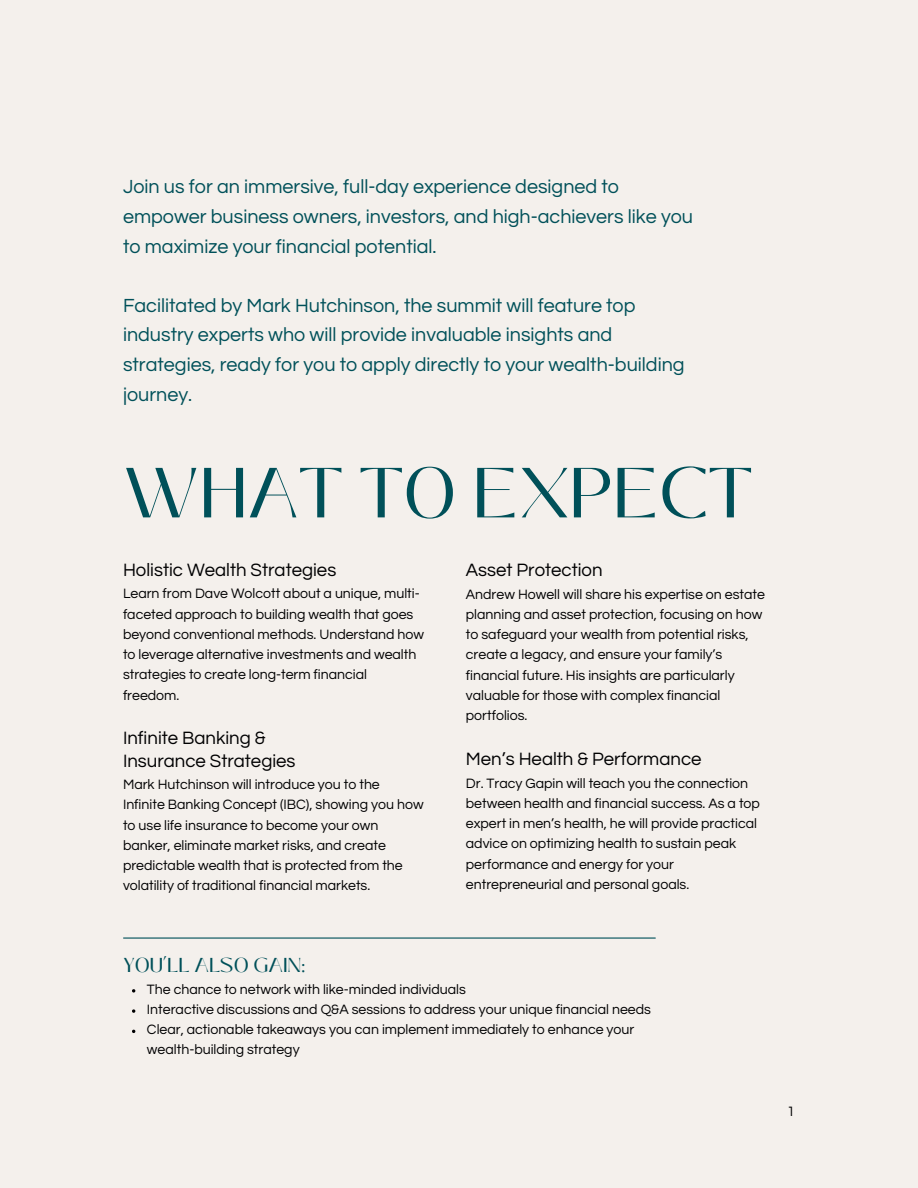
<style>
.page{position:relative;width:918px;height:1188px;background:#f4f0ec}
.page>*{position:absolute;margin:0;border:0;box-sizing:border-box;transform-origin:0 0}
.t1{font:70.5px "Black Mango";color:#005059}
.t2{font:20.1px "Black Mango";color:#005059}
.t3{font:19.8px/29.7px "Questrial";color:#005059}
.t4{font:18.6px/23.7px "Questrial";color:#000001}
.t5{font:14.1px/20.2px "Questrial";color:#000001}
</style>
<div class="page">
<svg style="left:132px;top:989px;width:3px;height:4px"></svg>
<svg style="left:132px;top:1009px;width:3px;height:4px"></svg>
<hr style="left:124px;top:937px;width:531px;height:2px;background:#005059">
<p class="t3" style="left:123px;top:172px;width:572px">Join us for an immersive, full-day experience designed to empower business owners, investors, and high-achievers like you to maximize your financial potential.</p>
<p class="t3" style="left:123px;top:291px;width:563px">Facilitated by Mark Hutchinson, the summit will feature top industry experts who will provide invaluable insights and strategies, ready for you to apply directly to your wealth-building journey.</p>
<p class="t1" style="left:123px;top:440px;width:631px">WHAT TO EXPECT</p>
<p class="t4" style="left:123px;top:559px;width:215px">Holistic Wealth Strategies</p>
<p class="t5" style="left:123px;top:584px;width:303px">Learn from Dave Wolcott about a unique, multi&shy;faceted approach to building wealth that goes beyond conventional methods. Understand how to leverage alternative investments and wealth strategies to create long-term financial freedom.</p>
<p class="t4" style="left:123px;top:726px;width:174px">Infinite Banking &amp;<br>Insurance Strategies</p>
<p class="t5" style="left:123px;top:775px;width:302px">Mark Hutchinson will introduce you to the Infinite Banking Concept (IBC), showing you how to use life insurance to become your own banker, eliminate market risks, and create predictable wealth that is protected from the volatility of traditional financial markets.</p>
<p class="t4" style="left:466px;top:559px;width:138px">Asset Protection</p>
<p class="t5" style="left:466px;top:584px;width:301px">Andrew Howell will share his expertise on estate planning and asset protection, focusing on how to safeguard your wealth from potential risks, create a legacy, and ensure your family’s financial future. His insights are particularly valuable for those with complex financial portfolios.</p>
<p class="t4" style="left:466px;top:748px;width:237px">Men’s Health &amp; Performance</p>
<p class="t5" style="left:466px;top:773px;width:296px">Dr. Tracy Gapin will teach you the connection between health and financial success. As a top expert in men’s health, he will provide practical advice on optimizing health to sustain peak performance and energy for your entrepreneurial and personal goals.</p>
<h2 class="t2" style="left:123px;top:950px;width:184px">YOU’LL ALSO GAIN:</h2>
<p class="t5" style="left:147px;top:979px;width:320px">The chance to network with like-minded individuals</p>
<p class="t5" style="left:147px;top:999px;width:506px">Interactive discussions and Q&amp;A sessions to address your unique financial needs</p>
<p class="t5" style="left:147px;top:1020px;width:489px">Clear, actionable takeaways you can implement immediately to enhance your wealth-building strategy</p>
<p class="t5" style="left:787px;top:1101px;width:9px">1</p>
</div>
